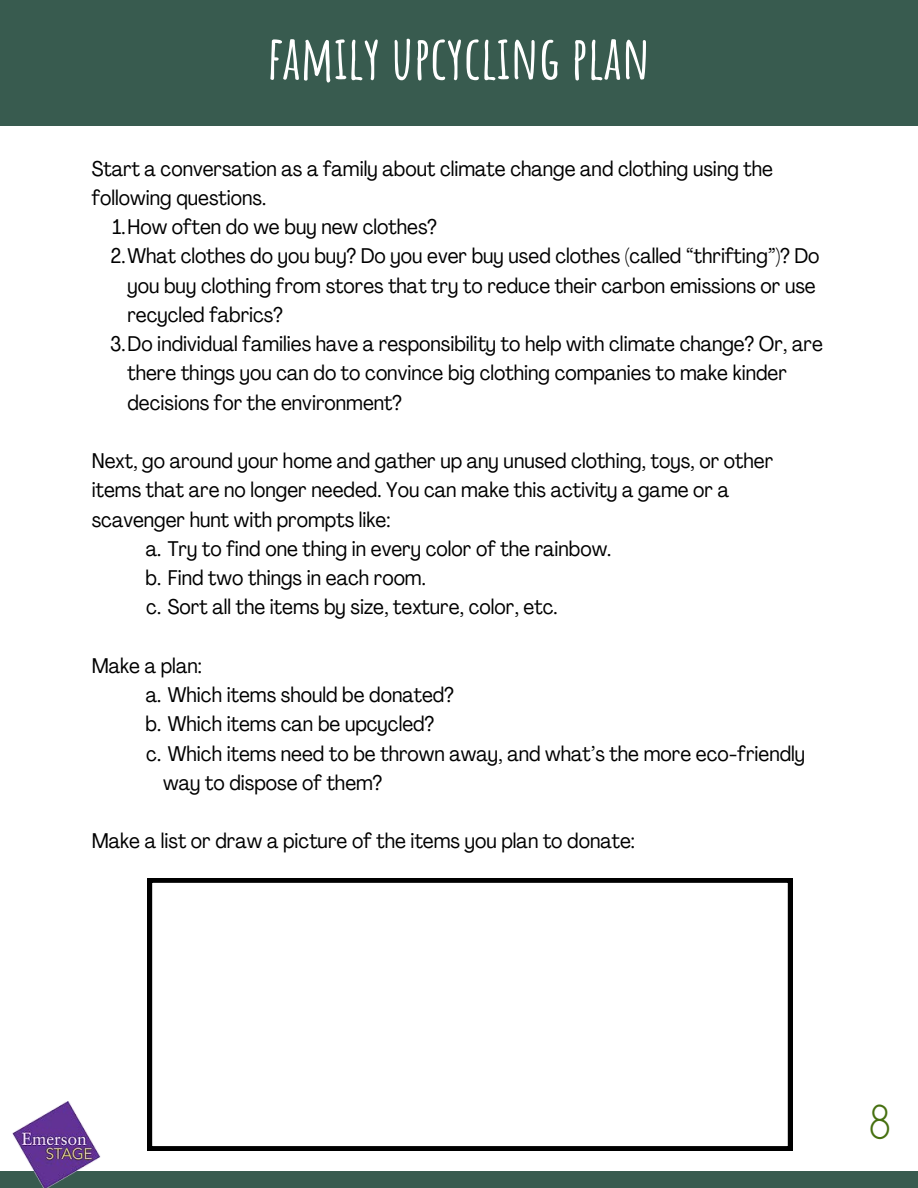
<style>
.page{position:relative;width:918px;height:1188px;background:#fff}
.page>*{position:absolute;margin:0;border:0;box-sizing:border-box;transform-origin:0 0}
.t1{font:700 60px "Amatic SC";color:#fff}
.t2{font:45px "Moonlight";color:#467010}
.t3{font:condensed 21px/29.2px "Agrandir";color:#000}
</style>
<div class="page">
<div style="left:0;top:0;width:918px;height:126px;background:#385b4f"></div>
<div style="left:0;top:1171px;width:918px;height:17px;background:#385b4f"></div>
<img style="left:12px;top:1102px;width:89px;height:86px">
<svg style="left:148px;top:878px;width:644px;height:273px"></svg>
<h1 class="t1" style="left:268px;top:18px;width:384px">FAMILY UPCYCLING PLAN</h1>
<p class="t3" style="left:92px;top:156px;width:683px">Start a conversation as a family about climate change and clothing using the following questions.</p>
<p class="t3" style="left:113px;top:214px;width:326px">1.How often do we buy new clothes?</p>
<p class="t3" style="left:110px;top:244px;width:711px">2.What clothes do you buy? Do you ever buy used clothes (called “thrifting”)? Do</p>
<p class="t3" style="left:127px;top:273px;width:690px">you buy clothing from stores that try to reduce their carbon emissions or use</p>
<p class="t3" style="left:127px;top:302px;width:157px">recycled fabrics?</p>
<p class="t3" style="left:110px;top:331px;width:714px">3.Do individual families have a responsibility to help with climate change? Or, are</p>
<p class="t3" style="left:127px;top:361px;width:661px">there things you can do to convince big clothing companies to make kinder</p>
<p class="t3" style="left:127px;top:390px;width:276px">decisions for the environment?</p>
<p class="t3" style="left:92px;top:448px;width:683px">Next, go around your home and gather up any unused clothing, toys, or other items that are no longer needed. You can make this activity a game or a scavenger hunt with prompts like:</p>
<p class="t3" style="left:146px;top:536px;width:467px">a. Try to find one thing in every color of the rainbow. b. Find two things in each room.<br>c. Sort all the items by size, texture, color, etc.</p>
<p class="t3" style="left:92px;top:653px;width:111px">Make a plan:</p>
<p class="t3" style="left:146px;top:682px;width:310px">a. Which items should be donated?</p>
<p class="t3" style="left:146px;top:712px;width:290px">b. Which items can be upcycled?</p>
<p class="t3" style="left:146px;top:741px;width:660px">c. Which items need to be thrown away, and what’s the more eco-friendly</p>
<p class="t3" style="left:163px;top:770px;width:221px">way to dispose of them?</p>
<p class="t3" style="left:92px;top:829px;width:545px">Make a list or draw a picture of the items you plan to donate:</p>
<h2 class="t2" style="left:869px;top:1097px;width:24px">8</h2>
</div>
